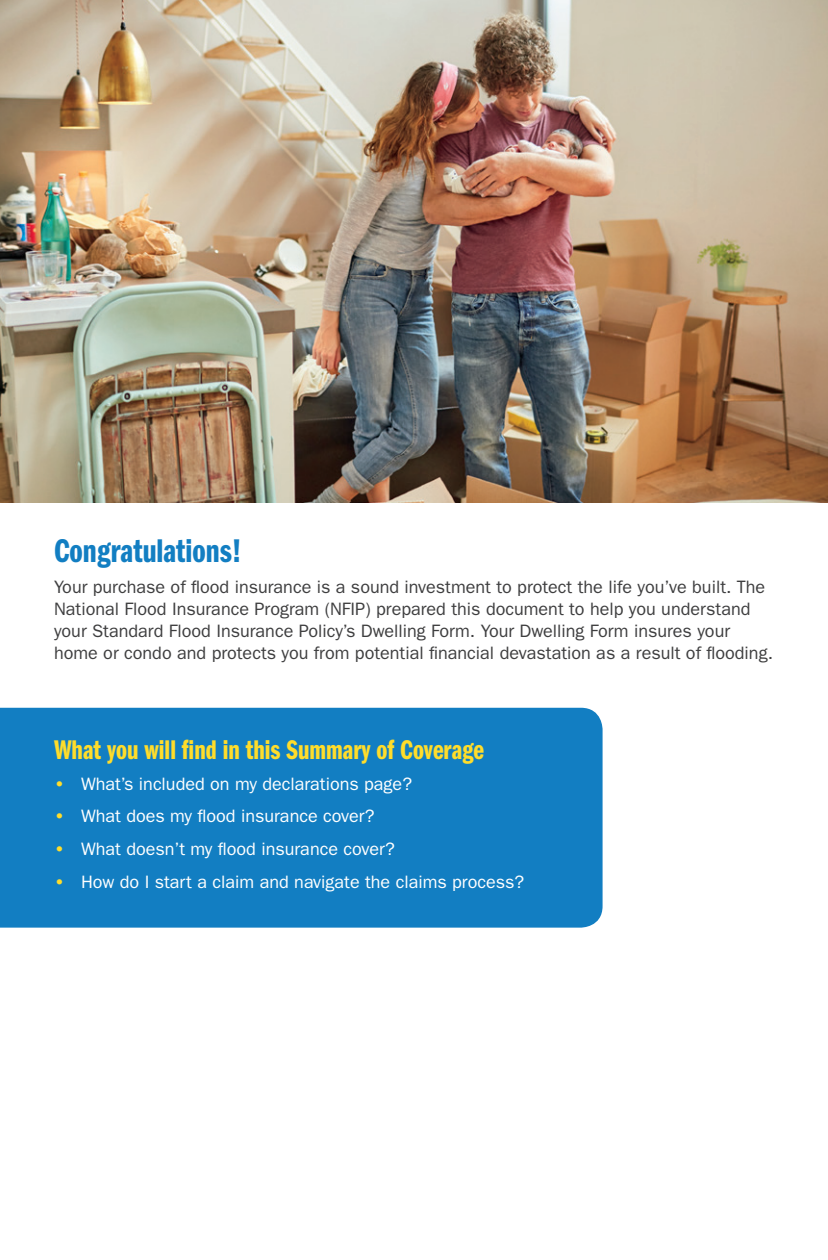
<style>
.page{position:relative;width:828px;height:1260px;background:#fff}
.page>*{position:absolute;margin:0;border:0;box-sizing:border-box;transform-origin:0 0}
.t1{font:34px "ITC Franklin Gothic Std Dm Cp";color:#127ec2}
.t2{font:28px "ITC Franklin Gothic Std Dm Cp";color:#ffdd2b}
.t3{font:18px/22px "ITC Franklin Gothic Std";color:#3e3e3f}
.t4{font:18px "ITC Franklin Gothic Std";color:#fff}
.s1{font-weight:600;color:#ffdd2b}
</style>
<div class="page">
<img style="left:0;top:0;width:828px;height:502px">
<div style="left:0;top:708px;width:603px;height:220px;background:#127ec2"></div>
<h1 class="t1" style="left:54px;top:533px;width:189px">Congratulations!</h1>
<p class="t3" style="left:54px;top:577px;width:721px">Your purchase of food insurance is a sound investment to protect the life you’ve built. The National Flood Insurance Program (NFIP) prepared this document to help you understand your Standard Flood Insurance Policy’s Dwelling Form. Your Dwelling Form insures your home or condo and protects you from potential fnancial devastation as a result of fooding.</p>
<h2 class="t2" style="left:54px;top:734px;width:432px">What you will fnd in this Summary of Coverage</h2>
<p class="t4" style="left:54px;top:773px;width:360px"><span class="s1">•</span> What’s included on my declarations page?</p>
<p class="t4" style="left:54px;top:806px;width:322px"><span class="s1">•</span> What does my food insurance cover?</p>
<p class="t4" style="left:54px;top:839px;width:342px"><span class="s1">•</span> What doesn’t my food insurance cover?</p>
<p class="t4" style="left:54px;top:872px;width:472px"><span class="s1">•</span> How do I start a claim and navigate the claims process?</p>
</div>
